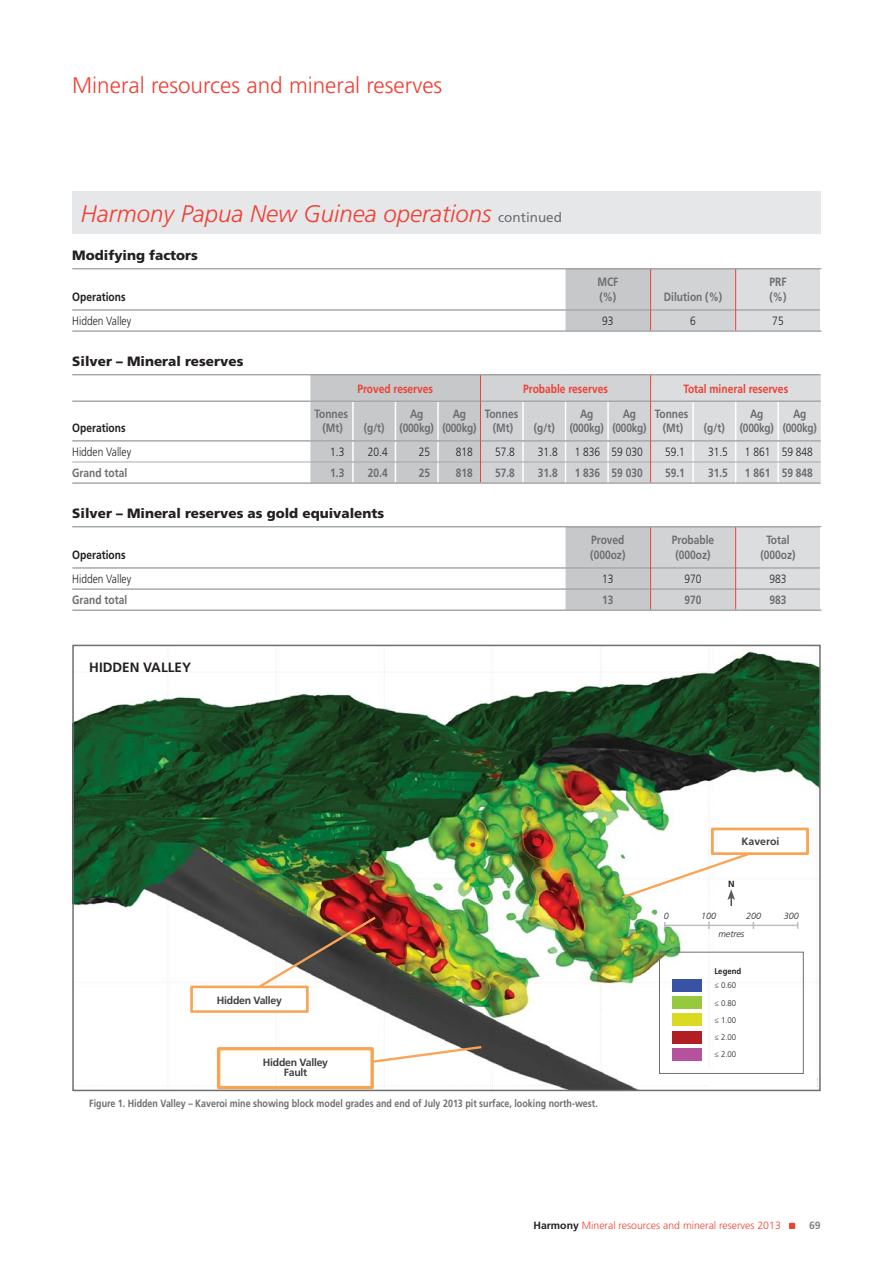
<style>
.page{position:relative;width:893px;height:1263px;background:#fff}
.page>*{position:absolute;margin:0;border:0;box-sizing:border-box;transform-origin:0 0}
.t1{font:italic 300 24px "Frutiger LT Std";color:#ef4035}
.t2{font:300 22.5px "Frutiger LT Std";color:#ef4035}
.t3{font:900 13.5px "Frutiger LT Std";color:#231f20}
.t4{font:700 13.5px "Frutiger LT Std";color:#231f20}
.t5{font:700 12px/14.2px "Frutiger LT Std";color:#6d6e70;text-align:center;scale:.85 1}
.t6{font:300 12px "Frutiger LT Std";color:#231f20;scale:.85 1}
.t7{font:700 12px "Frutiger LT Std";color:#ef4035;scale:.85 1}
.t8{font:700 12px "Frutiger LT Std";color:#231f20;scale:.85 1}
.t9{font:700 10.5px "Frutiger LT Std";color:#6d6e70;scale:.85 1}
.t10{font:300 10.5px "Frutiger LT Std";color:#ef4035}
.t11{font:700 10.5px/10.5px "Frutiger LT Std";letter-spacing:-.025em;color:#404041;text-align:center}
.t12{font:700 10.5px "Frutiger LT Std";color:#404041}
.t13{font:700 10.5px "Frutiger LT Std";color:#808285}
.t14{font:italic 300 9px "Frutiger LT Std";color:#231f20}
.t15{font:700 9px "Frutiger LT Std";color:#231f20}
.t16{font:300 8.25px/17.2px "Frutiger LT Std";color:#231f20;text-align:justify;scale:.95 1}
.t17{font:700 8.25px "Frutiger LT Std";color:#231f20;scale:.95 1}
.s1{font-weight:400;font-style:normal;font-size:13.5px;color:#6d6e70}
.s2{font-weight:700;color:#231f20}
</style>
<div class="page">
<svg style="left:789px;top:1223px;width:6px;height:6px"></svg>
<div style="left:72px;top:191px;width:749px;height:43px;background:#e6e7e8"></div>
<hr style="left:72px;top:309px;width:578px;height:2px;background:#a7a9ac">
<hr style="left:72px;top:330px;width:749px;height:2px;background:#a7a9ac">
<svg style="left:566px;top:269px;width:255px;height:62px;background:#cfd0d1"></svg>
<hr style="left:566px;top:268px;width:255px;height:1px;background:#808285">
<hr style="left:820px;top:269px;width:1px;height:41px;background:#fff">
<hr style="left:72px;top:268px;width:494px;height:1px;background:#808285">
<hr style="left:72px;top:374px;width:238px;height:1px;background:#808285">
<hr style="left:310px;top:374px;width:43px;height:1px;background:#808285">
<hr style="left:353px;top:374px;width:85px;height:1px;background:#808285">
<hr style="left:438px;top:374px;width:42px;height:1px;background:#808285">
<hr style="left:480px;top:374px;width:86px;height:1px;background:#808285">
<hr style="left:566px;top:374px;width:85px;height:1px;background:#808285">
<hr style="left:651px;top:374px;width:85px;height:1px;background:#808285">
<hr style="left:736px;top:374px;width:85px;height:1px;background:#808285">
<hr style="left:72px;top:440px;width:238px;height:2px;background:#a7a9ac">
<hr style="left:72px;top:482px;width:281px;height:2px;background:#a7a9ac">
<hr style="left:353px;top:482px;width:85px;height:2px;background:#a7a9ac">
<hr style="left:438px;top:482px;width:42px;height:2px;background:#a7a9ac">
<hr style="left:480px;top:482px;width:86px;height:2px;background:#a7a9ac">
<hr style="left:566px;top:482px;width:85px;height:2px;background:#a7a9ac">
<hr style="left:651px;top:482px;width:85px;height:2px;background:#a7a9ac">
<hr style="left:736px;top:482px;width:85px;height:2px;background:#a7a9ac">
<hr style="left:72px;top:462px;width:281px;height:1px;background:#a7a9ac">
<hr style="left:72px;top:400px;width:238px;height:2px;background:#a7a9ac">
<svg style="left:310px;top:375px;width:511px;height:108px;background:#cfd0d2"></svg>
<hr style="left:72px;top:567px;width:578px;height:2px;background:#a7a9ac">
<hr style="left:72px;top:588px;width:578px;height:2px;background:#a7a9ac">
<hr style="left:72px;top:609px;width:749px;height:2px;background:#a7a9ac">
<hr style="left:651px;top:526px;width:170px;height:1px;background:#808285">
<svg style="left:566px;top:527px;width:255px;height:83px;background:#cecfd1"></svg>
<hr style="left:72px;top:526px;width:579px;height:1px;background:#808285">
<img style="left:75px;top:651px;width:743px;height:437px">
<div style="left:711px;top:827px;width:98px;height:28px;border:3px solid #f9a454"></div>
<div style="left:211px;top:987px;width:96px;height:24px;background:#fff"></div>
<div style="left:190px;top:985px;width:119px;height:28px;border:3px solid #f9a454"></div>
<img style="left:256px;top:914px;width:122px;height:76px">
<div style="left:249px;top:1049px;width:123px;height:24px;background:#fff"></div>
<div style="left:217px;top:1047px;width:157px;height:42px;border:3px solid #f9a454"></div>
<svg style="left:371px;top:1044px;width:113px;height:20px"></svg>
<div style="left:708px;top:1070px;width:109px;height:22px;background:#fff"></div>
<div style="left:72px;top:645px;width:749px;height:446px;border:2px solid #6d6e70"></div>
<div style="left:659px;top:952px;width:145px;height:122px;border:1px solid #6d6e70"></div>
<div style="left:672px;top:979px;width:30px;height:13px;background:#3953a4"></div>
<div style="left:672px;top:996px;width:30px;height:13px;background:#96c93d"></div>
<div style="left:672px;top:1013px;width:30px;height:13px;background:#dbda22"></div>
<div style="left:672px;top:1031px;width:30px;height:12px;background:#b11f24"></div>
<div style="left:672px;top:1048px;width:30px;height:13px;background:#b6519e"></div>
<hr style="left:665px;top:924px;width:133px;height:2px;background:#bbbdc0">
<svg style="left:620px;top:851px;width:131px;height:55px"></svg>
<h2 class="t2" style="left:72px;top:75px;width:372px">Mineral resources and mineral reserves</h2>
<h1 class="t1" style="left:81px;top:202px;width:483px">Harmony Papua New Guinea operations <span class="s1">continued</span></h1>
<p class="t3" style="left:72px;top:249px;width:127px">Modifying factors</p>
<p class="t8" style="left:72px;top:291px;width:64px">Operations</p>
<p class="t5" style="left:597px;top:274px;width:26px;line-height:15.8px;text-align:left">MCF (%)</p>
<p class="t5" style="left:664px;top:291px;width:70px">Dilution (%)</p>
<p class="t5" style="left:769px;top:274px;width:22px;line-height:15.8px;text-align:left">PRF (%)</p>
<p class="t6" style="left:72px;top:315px;width:71px">Hidden Valley</p>
<p class="t6" style="left:602px;top:315px;width:15px">93</p>
<p class="t6" style="left:690px;top:315px;width:8px">6</p>
<p class="t6" style="left:772px;top:315px;width:15px">75</p>
<p class="t3" style="left:72px;top:355px;width:173px">Silver – Mineral reserves</p>
<p class="t7" style="left:357px;top:383px;width:90px">Proved reserves</p>
<p class="t7" style="left:523px;top:383px;width:101px">Probable reserves</p>
<p class="t7" style="left:683px;top:383px;width:125px">Total mineral reserves</p>
<p class="t8" style="left:72px;top:422px;width:64px">Operations</p>
<p class="t5" style="left:315px;top:407px;width:41px">Tonnes (Mt)</p>
<p class="t5" style="left:400px;top:407px;width:42px">Ag (000kg)</p>
<p class="t5" style="left:442px;top:407px;width:42px">Ag (000kg)</p>
<p class="t5" style="left:485px;top:407px;width:41px">Tonnes (Mt)</p>
<p class="t5" style="left:570px;top:407px;width:42px">Ag (000kg)</p>
<p class="t5" style="left:612px;top:407px;width:42px">Ag (000kg)</p>
<p class="t5" style="left:655px;top:407px;width:41px">Tonnes (Mt)</p>
<p class="t5" style="left:740px;top:407px;width:42px">Ag (000kg)</p>
<p class="t5" style="left:783px;top:407px;width:42px">Ag (000kg)</p>
<p class="t5" style="left:364px;top:422px;width:26px">(g/t)</p>
<p class="t5" style="left:534px;top:422px;width:26px">(g/t)</p>
<p class="t5" style="left:704px;top:422px;width:26px">(g/t)</p>
<p class="t6" style="left:72px;top:446px;width:71px">Hidden Valley</p>
<p class="t6" style="left:330px;top:446px;width:18px">1.3</p>
<p class="t6" style="left:368px;top:446px;width:25px">20.4</p>
<p class="t6" style="left:419px;top:446px;width:15px">25</p>
<p class="t6" style="left:456px;top:446px;width:22px">818</p>
<p class="t6" style="left:495px;top:446px;width:25px">57.8</p>
<p class="t6" style="left:538px;top:446px;width:25px">31.8</p>
<p class="t6" style="left:575px;top:446px;width:82px">1 836 59 030</p>
<p class="t6" style="left:665px;top:446px;width:25px">59.1</p>
<p class="t6" style="left:708px;top:446px;width:25px">31.5</p>
<p class="t6" style="left:745px;top:446px;width:82px">1 861 59 848</p>
<p class="t5" style="left:72px;top:466px;width:66px">Grand total</p>
<p class="t5" style="left:330px;top:466px;width:18px">1.3</p>
<p class="t5" style="left:368px;top:466px;width:25px">20.4</p>
<p class="t5" style="left:419px;top:466px;width:15px">25</p>
<p class="t5" style="left:456px;top:466px;width:22px">818</p>
<p class="t5" style="left:495px;top:466px;width:25px">57.8</p>
<p class="t5" style="left:538px;top:466px;width:25px">31.8</p>
<p class="t5" style="left:575px;top:466px;width:82px">1 836 59 030</p>
<p class="t5" style="left:665px;top:466px;width:25px">59.1</p>
<p class="t5" style="left:708px;top:466px;width:25px">31.5</p>
<p class="t5" style="left:745px;top:466px;width:82px">1 861 59 848</p>
<p class="t3" style="left:72px;top:507px;width:313px">Silver – Mineral reserves as gold equivalents</p>
<p class="t8" style="left:72px;top:549px;width:64px">Operations</p>
<p class="t5" style="left:590px;top:532px;width:43px;line-height:15.8px;text-align:left">Proved (000oz)</p>
<p class="t5" style="left:672px;top:532px;width:51px;line-height:15.8px;text-align:left">Probable (000oz)</p>
<p class="t5" style="left:760px;top:532px;width:43px;line-height:15.8px">Total (000oz)</p>
<p class="t6" style="left:72px;top:573px;width:71px">Hidden Valley</p>
<p class="t6" style="left:602px;top:573px;width:15px">13</p>
<p class="t6" style="left:685px;top:573px;width:22px">970</p>
<p class="t6" style="left:769px;top:573px;width:22px">983</p>
<p class="t5" style="left:72px;top:593px;width:66px">Grand total</p>
<p class="t5" style="left:602px;top:593px;width:15px">13</p>
<p class="t5" style="left:685px;top:593px;width:22px">970</p>
<p class="t5" style="left:769px;top:593px;width:22px">983</p>
<p class="t4" style="left:89px;top:660px;width:103px">HIDDEN VALLEY</p>
<p class="t11" style="left:217px;top:995px;width:67px">Hidden Valley</p>
<p class="t11" style="left:263px;top:1057px;width:67px">Hidden Valley<br>Fault</p>
<p class="t9" style="left:89px;top:1098px;width:600px">Figure 1. Hidden Valley – Kaveroi mine showing block model grades and end of July 2013 pit surface, looking north-west.</p>
<p class="t12" style="left:742px;top:836px;width:39px">Kaveroi</p>
<p class="t15" style="left:728px;top:879px;width:8px">N</p>
<p class="t14" style="left:664px;top:911px;width:7px">0</p>
<p class="t14" style="left:701px;top:911px;width:17px">100</p>
<p class="t14" style="left:746px;top:911px;width:17px">200</p>
<p class="t14" style="left:784px;top:911px;width:17px">300</p>
<p class="t14" style="left:718px;top:930px;width:27px">metres</p>
<p class="t17" style="left:714px;top:967px;width:30px">Legend</p>
<p class="t16" style="left:714px;top:977px;width:25px">≤ 0.60 ≤ 0.80 ≤ 1.00 ≤ 2.00 ≤ 2.00</p>
<p class="t10" style="left:533px;top:1220px;width:249px"><span class="s2">Harmony</span> Mineral resources and mineral reserves 2013</p>
<p class="t13" style="left:809px;top:1220px;width:13px">69</p>
</div>
